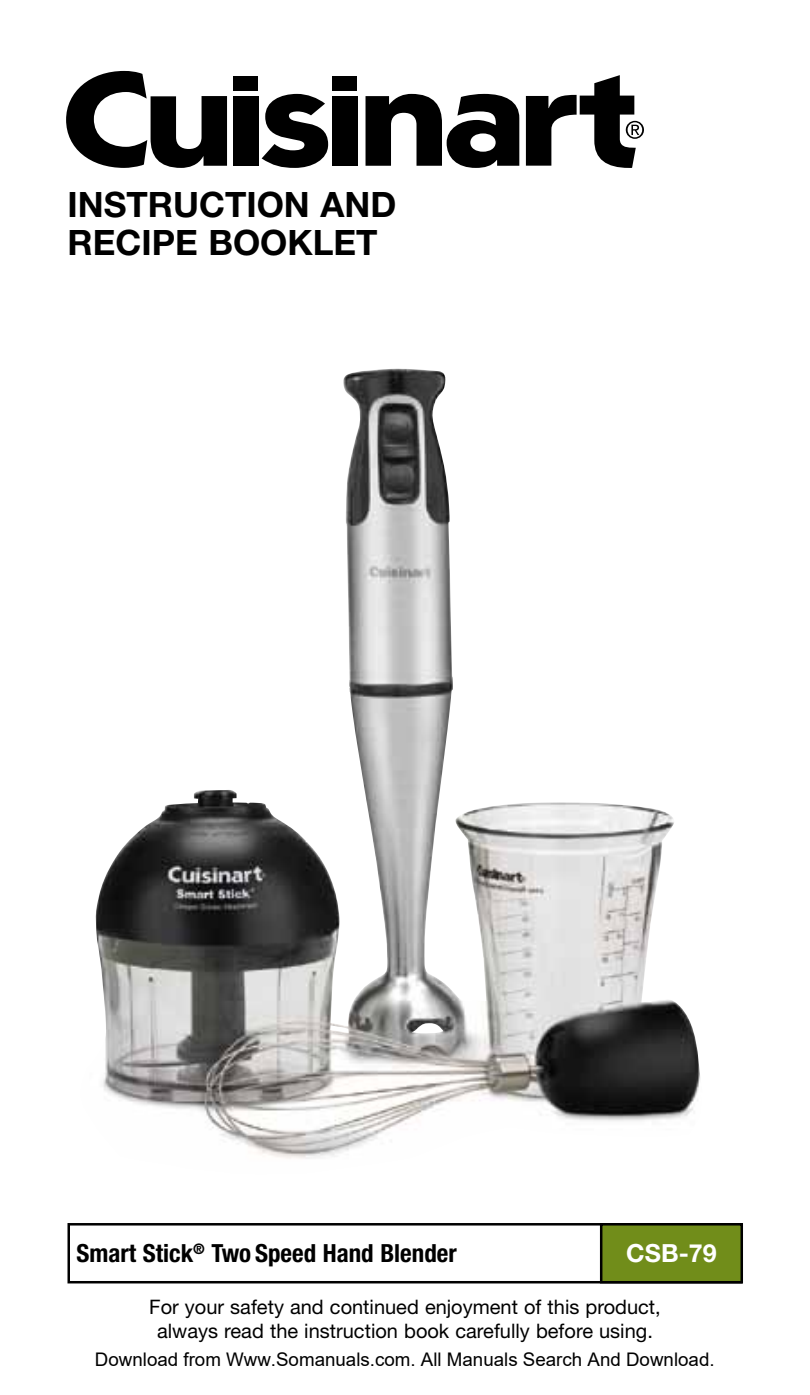
<style>
.page{position:relative;width:810px;height:1395px;background:#fff}
.page>*{position:absolute;margin:0;border:0;box-sizing:border-box;transform-origin:0 0}
.t1{font:700 35px/37.5px "Helvetica Neue LT Std";color:#000}
.t2{font:700 condensed 25px "Helvetica Neue LT Std";color:#000}
.t3{font:700 25px "Helvetica Neue LT Std";color:#fff}
.t4{font:20px/23.8px "Helvetica Neue LT Std";color:#000;text-align:center}
.t5{font:18.75px "Arial";color:#000}
</style>
<div class="page">
<svg style="left:66px;top:71px;width:161px;height:97px"></svg>
<div style="left:233px;top:96px;width:26px;height:70px;background:#000"></div>
<svg style="left:262px;top:94px;width:66px;height:74px"></svg>
<div style="left:333px;top:96px;width:25px;height:70px;background:#000"></div>
<svg style="left:366px;top:94px;width:153px;height:74px"></svg>
<div style="left:233px;top:76px;width:25px;height:14px;background:#000"></div>
<div style="left:332px;top:76px;width:25px;height:14px;background:#000"></div>
<svg style="left:526px;top:75px;width:118px;height:93px"></svg>
<img style="left:95px;top:369px;width:605px;height:790px">
<div style="left:68px;top:1223px;width:674px;height:60px;border:2px solid #000"></div>
<div style="left:601px;top:1224px;width:141px;height:58px;background:#718d1a"></div>
<div style="left:600px;top:1223px;width:143px;height:60px;border:2px solid #000"></div>
<h1 class="t1" style="left:68px;top:185px;width:330px">INSTRUCTION AND<br>RECIPE BOOKLET</h1>
<p class="t2" style="left:77px;top:1238px;width:382px">Smart Stick<sup>®</sup> Two Speed Hand Blender</p>
<p class="t3" style="left:626px;top:1238px;width:92px">CSB-79</p>
<p class="t4" style="left:149px;top:1295px;width:513px">For your safety and continued enjoyment of this product, always read the instruction book carefully before using.</p>
<p class="t5" style="left:95px;top:1349px;width:621px">Download from Www.Somanuals.com. All Manuals Search And Download.</p>
</div>
